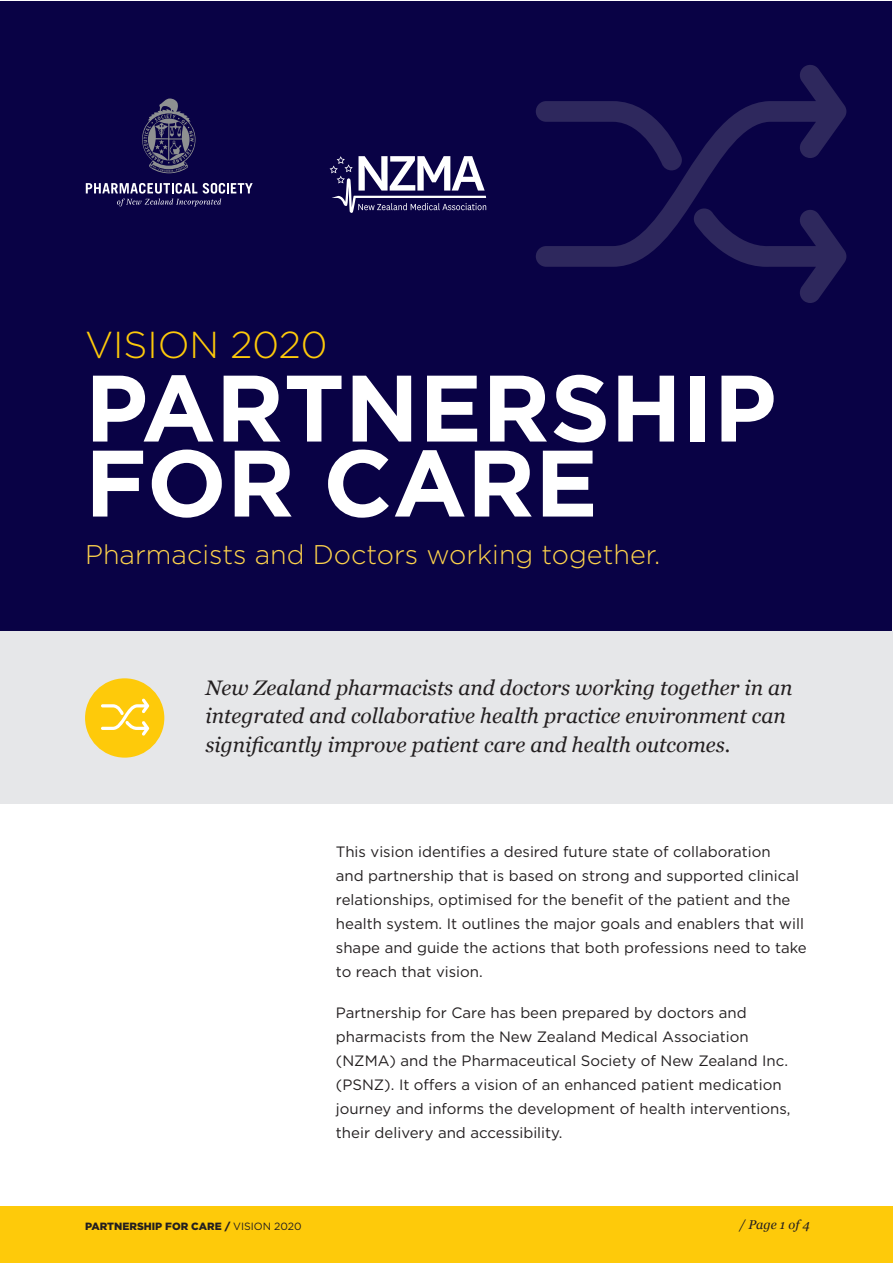
<style>
.page{position:relative;width:893px;height:1263px;background:#fff}
.page>*{position:absolute;margin:0;border:0;box-sizing:border-box;transform-origin:0 0}
.t1{font:700 94.05px/75px "Gotham";color:#fff}
.t2{font:300 37.5px "Gotham";color:#feca0a}
.t3{font:300 27px "Gotham";color:#fed34c}
.Inside__Intro_Text{font:italic 21px/28.5px "Georgia";color:#231f20}
.t4{font:15px/24px "Gotham";color:#231f20}
.t5{font:italic 12.75px "Georgia";color:#231f20}
.t6{font:900 10.5px "Gotham";color:#231f20}
.s1{font-weight:400}
</style>
<div class="page">
<div style="left:1px;top:1px;width:891px;height:630px;background:#090245"></div>
<div style="left:1px;top:1207px;width:891px;height:56px;background:#feca0a"></div>
<div style="left:1px;top:631px;width:892px;height:173px;background:#e6e7e9"></div>
<svg style="left:536px;top:65px;width:310px;height:202px"></svg>
<svg style="left:692px;top:207px;width:154px;height:96px"></svg>
<div style="left:85px;top:678px;width:79px;height:80px;background:#feca0a;border-radius:50%"></div>
<svg style="left:101px;top:698px;width:48px;height:37px"></svg>
<svg style="left:86px;top:183px;width:167px;height:23px"></svg>
<svg style="left:142px;top:99px;width:53px;height:74px"></svg>
<img style="left:332px;top:191px;width:154px;height:22px">
<svg style="left:358px;top:203px;width:128px;height:7px"></svg>
<svg style="left:330px;top:156px;width:155px;height:35px"></svg>
<p class="t2" style="left:85px;top:321px;width:244px">VISION 2020</p>
<p class="t1" style="left:85px;top:370px;width:693px">PARTNERSHIP<br>FOR CARE</p>
<p class="t3" style="left:85px;top:538px;width:577px">Pharmacists and Doctors working together.</p>
<p class="Inside__Intro_Text" style="left:206px;top:674px;width:589px">New Zealand pharmacists and doctors working together in an integrated and collaborative health practice environment can significantly improve patient care and health outcomes.</p>
<p class="t4" style="left:336px;top:839px;width:472px">This vision identifies a desired future state of collaboration<br>and partnership that is based on strong and supported clinical relationships, optimised for the benefit of the patient and the health system. It outlines the major goals and enablers that will shape and guide the actions that both professions need to take to reach that vision.</p>
<p class="t4" style="left:336px;top:1000px;width:456px">Partnership for Care has been prepared by doctors and pharmacists from the New Zealand Medical Association (NZMA) and the Pharmaceutical Society of New Zealand Inc. (PSNZ). It offers a vision of an enhanced patient medication journey and informs the development of health interventions, their delivery and accessibility.</p>
<p class="t6" style="left:85px;top:1219px;width:218px">PARTNERSHIP FOR CARE / <span class="s1">VISION 2020</span></p>
<p class="t5" style="left:739px;top:1217px;width:72px">/ Page 1 of 4</p>
</div>
